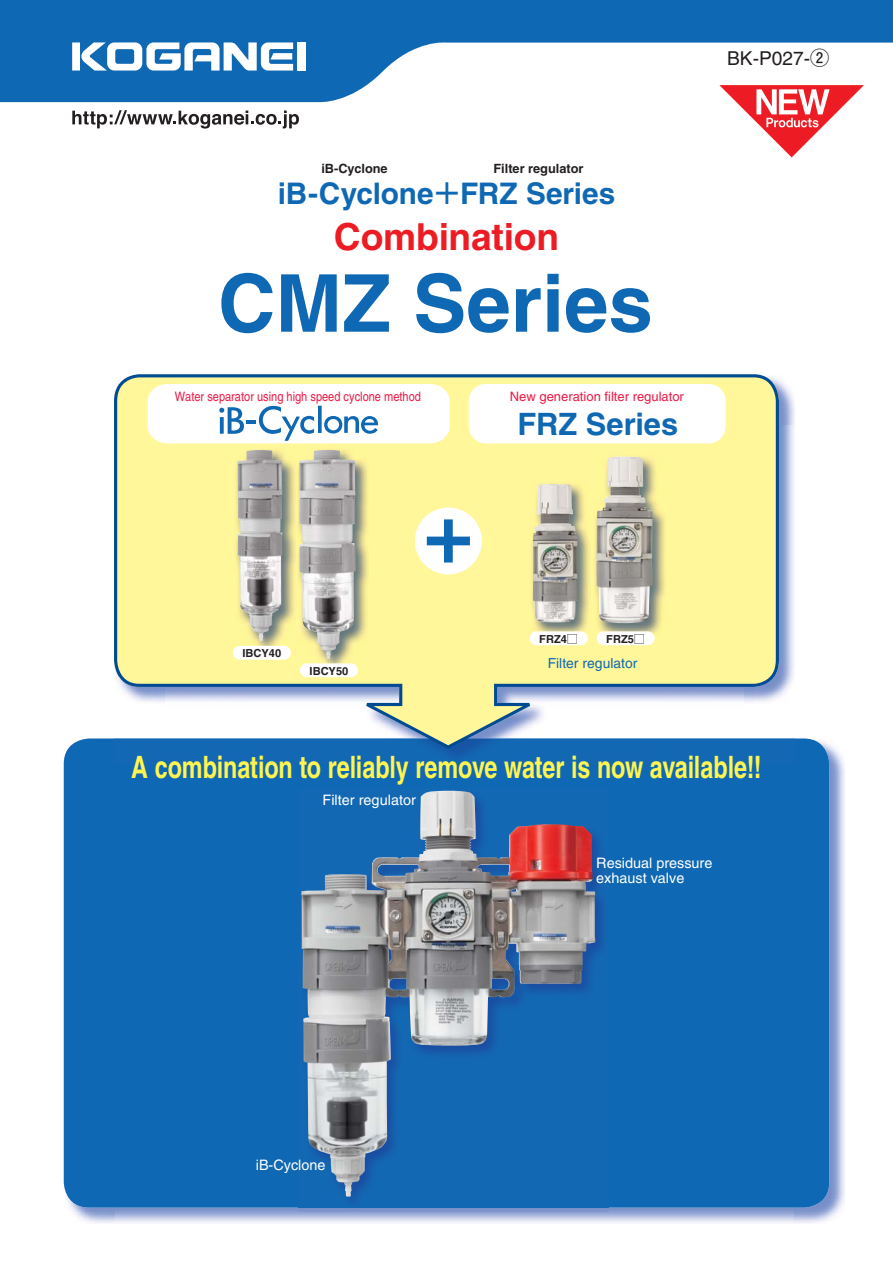
<style>
.page{position:relative;width:893px;height:1263px;background:#fff}
.page>*{position:absolute;margin:0;border:0;box-sizing:border-box;transform-origin:0 0}
.t1{font:700 79.8px "Helvetica";color:#0f68b3}
.t2{font:700 37.2px "Helvetica";letter-spacing:-.005em;color:#ed1c24}
.t3{font:700 30.9px "Helvetica";letter-spacing:-.005em;color:#fff450;scale:.76 1}
.t4{font:700 30.9px "Helvetica";color:#0f68b3}
.t5{font:700 29.7px "Helvetica";letter-spacing:-.005em;color:#0f68b3}
.t6{font:19.2px "Helvetica";color:#231f20}
.t7{font:14.4px/14.9px "Helvetica";color:#fff}
.t8{font:13.8px "Helvetica";color:#0f68b3}
.t9{font:13.05px "Helvetica";color:#ed1846;scale:.85 1}
.t10{font:13.05px "Helvetica";color:#ed1846}
.t11{font:700 12.75px "Helvetica";color:#231f20}
.t12{font:700 11.1px "Helvetica";color:#231f20}
.s1{font-family:"Futo Go B101 Pro Bold 90 pv RKSJ H";font-weight:400}
.s2{font-family:"Futo Go B101 Pro Bold 90 pv RKSJ H"}
.s3{font-family:"Gothic BBB Pro Medium 90 pv RKSJ H";font-weight:400}
</style>
<div class="page">
<img style="left:63px;top:738px;width:52px;height:485px">
<img style="left:793px;top:738px;width:52px;height:485px">
<div style="left:64px;top:739px;width:765px;height:469px;background:#0f68b3;border-radius:26px"></div>
<img style="left:779px;top:380px;width:16px;height:46px">
<img style="left:779px;top:426px;width:15px;height:271px">
<img style="left:442px;top:738px;width:353px;height:18px">
<svg style="left:114px;top:374px;width:665px;height:375px;fill:#fff799"></svg>
<div style="left:469px;top:384px;width:257px;height:59px;background:#fff;border-radius:17px"></div>
<svg style="left:738px;top:104px;width:107px;height:53px"></svg>
<svg style="left:0;top:0;width:893px;height:104px;fill:#0f68b3"></svg>
<div style="left:297px;top:42px;width:9px;height:29px;background:#fff"></div>
<svg style="left:72px;top:42px;width:221px;height:29px"></svg>
<svg style="left:72px;top:110px;width:227px;height:19px"></svg>
<img style="left:529px;top:482px;width:61px;height:155px">
<img style="left:533px;top:484px;width:44px;height:139px">
<img style="left:593px;top:454px;width:73px;height:184px">
<img style="left:596px;top:457px;width:57px;height:166px">
<img style="left:296px;top:448px;width:73px;height:225px">
<img style="left:299px;top:450px;width:57px;height:209px">
<img style="left:234px;top:448px;width:61px;height:199px">
<img style="left:237px;top:450px;width:46px;height:191px">
<div style="left:233px;top:646px;width:58px;height:14px;background:#fff;border-radius:7px"></div>
<div style="left:300px;top:663px;width:58px;height:14px;background:#fff;border-radius:7px"></div>
<img style="left:298px;top:837px;width:310px;height:374px">
<img style="left:301px;top:790px;width:294px;height:393px">
<div style="left:415px;top:507px;width:67px;height:67px;background:#fff;border-radius:50%"></div>
<svg style="left:427px;top:519px;width:43px;height:44px"></svg>
<svg style="left:148px;top:384px;width:302px;height:59px"></svg>
<div style="left:530px;top:631px;width:58px;height:14px;background:#fff;border-radius:7px"></div>
<div style="left:597px;top:631px;width:58px;height:14px;background:#fff;border-radius:7px"></div>
<p class="t11" style="left:321px;top:164px;width:68px">iB-Cyclone</p>
<p class="t11" style="left:493px;top:164px;width:92px">Filter regulator</p>
<h3 class="t5" style="left:278px;top:183px;width:339px">iB-Cyclone<span class="s1">＋</span>FRZ Series</h3>
<h2 class="t2" style="left:334px;top:223px;width:227px">Combination</h2>
<h1 class="t1" style="left:218px;top:274px;width:436px">CMZ Series</h1>
<p class="t9" style="left:175px;top:391px;width:291px">Water separator using high speed cyclone method</p>
<p class="t10" style="left:510px;top:392px;width:175px">New generation filter regulator</p>
<h3 class="t4" style="left:517px;top:413px;width:162px">FRZ Series</h3>
<h3 class="t6" style="left:727px;top:52px;width:104px">BK-P027-<span class="s2">②</span></h3>
<p class="t12" style="left:242px;top:649px;width:40px">IBCY40</p>
<p class="t12" style="left:310px;top:667px;width:40px">IBCY50</p>
<p class="t12" style="left:539px;top:635px;width:40px">FRZ4<span class="s3">□</span></p>
<p class="t12" style="left:606px;top:635px;width:40px">FRZ5<span class="s3">□</span></p>
<p class="t8" style="left:548px;top:658px;width:91px">Filter regulator</p>
<h3 class="t3" style="left:131px;top:755px;width:831px">A combination to reliably remove water is now available!!</h3>
<p class="t7" style="left:323px;top:794px;width:95px">Filter regulator</p>
<p class="t7" style="left:256px;top:1159px;width:71px">iB-Cyclone</p>
<p class="t7" style="left:596px;top:857px;width:118px">Residual pressure exhaust valve</p>
</div>
